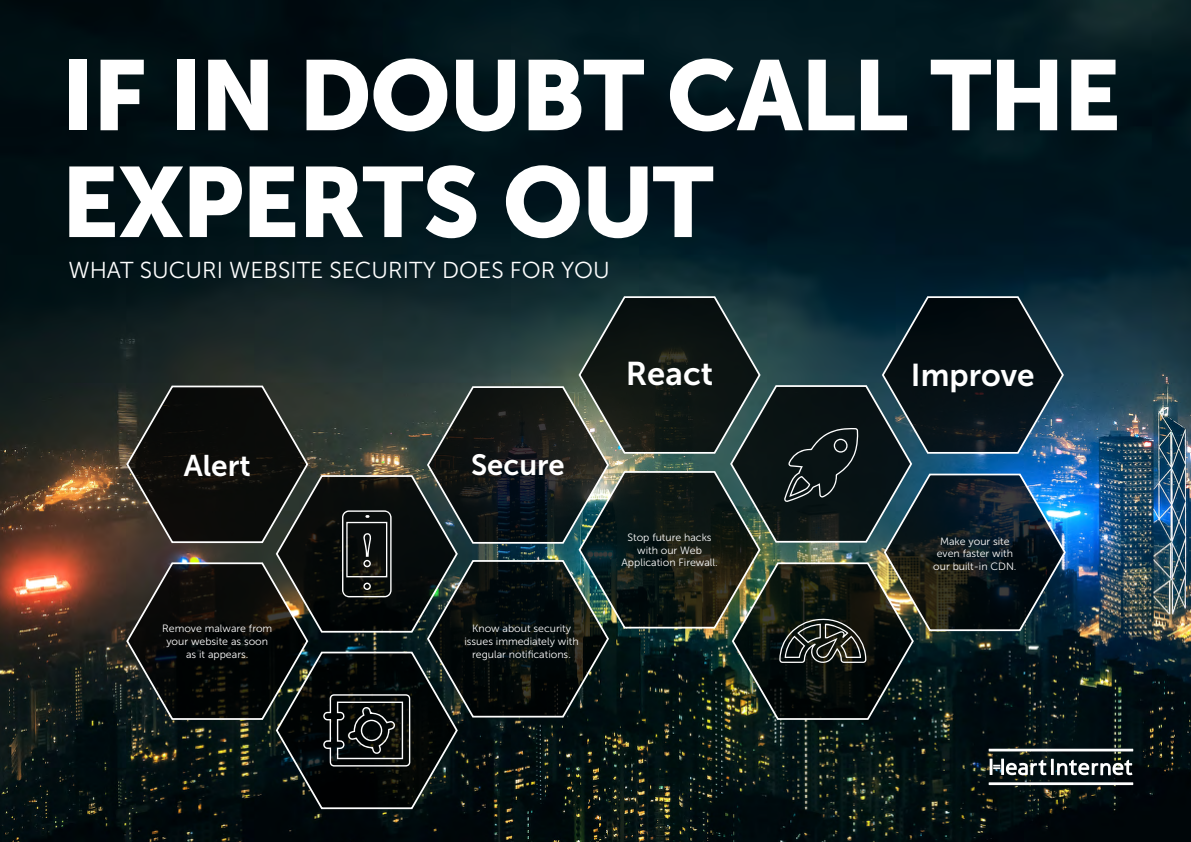
<style>
.page{position:relative;width:1191px;height:842px;background:#fff}
.page>*{position:absolute;margin:0;border:0;box-sizing:border-box;transform-origin:0 0}
.t1{font:98.7px/106.8px "Museo Sans 900";letter-spacing:-.02em;color:#fff}
.t2{font:32.8px "Museo Sans 700";color:#fff}
.t3{font:31.5px "Museo Sans 700";color:#fff}
.t4{font:29.8px "Museo Sans 700";color:#fff}
.t5{font:29.2px "Museo Sans 700";color:#fff}
.t6{font:23px "Museo Sans 300";color:#fff}
.t7{font:10.6px/12.7px "Museo Sans 300";color:#fff;text-align:center}
</style>
<div class="page">
<img style="left:0;top:0;width:1191px;height:842px">
<img style="left:125px;top:295px;width:1008px;height:515px">
<h1 class="t1" style="left:61px;top:42px;width:1061px">IF IN DOUBT CALL THE<br>EXPERTS OUT</h1>
<h3 class="t6" style="left:68px;top:257px;width:543px">WHAT SUCURI WEBSITE SECURITY DOES FOR YOU</h3>
<h3 class="t4" style="left:184px;top:449px;width:68px">Alert</h3>
<h3 class="t5" style="left:471px;top:448px;width:95px">Secure</h3>
<p class="t7" style="left:162px;top:622px;width:112px">Remove malware from your website as soon as it appears.</p>
<p class="t7" style="left:464px;top:622px;width:116px">Know about security issues immediately with regular notifications.</p>
<h2 class="t2" style="left:626px;top:356px;width:89px">React</h2>
<h3 class="t3" style="left:911px;top:357px;width:125px">Improve</h3>
<p class="t7" style="left:621px;top:531px;width:98px">Stop future hacks with our Web<br>Application Firewall.</p>
<p class="t7" style="left:933px;top:535px;width:85px">Make your site even faster with our built-in CDN.</p>
</div>
